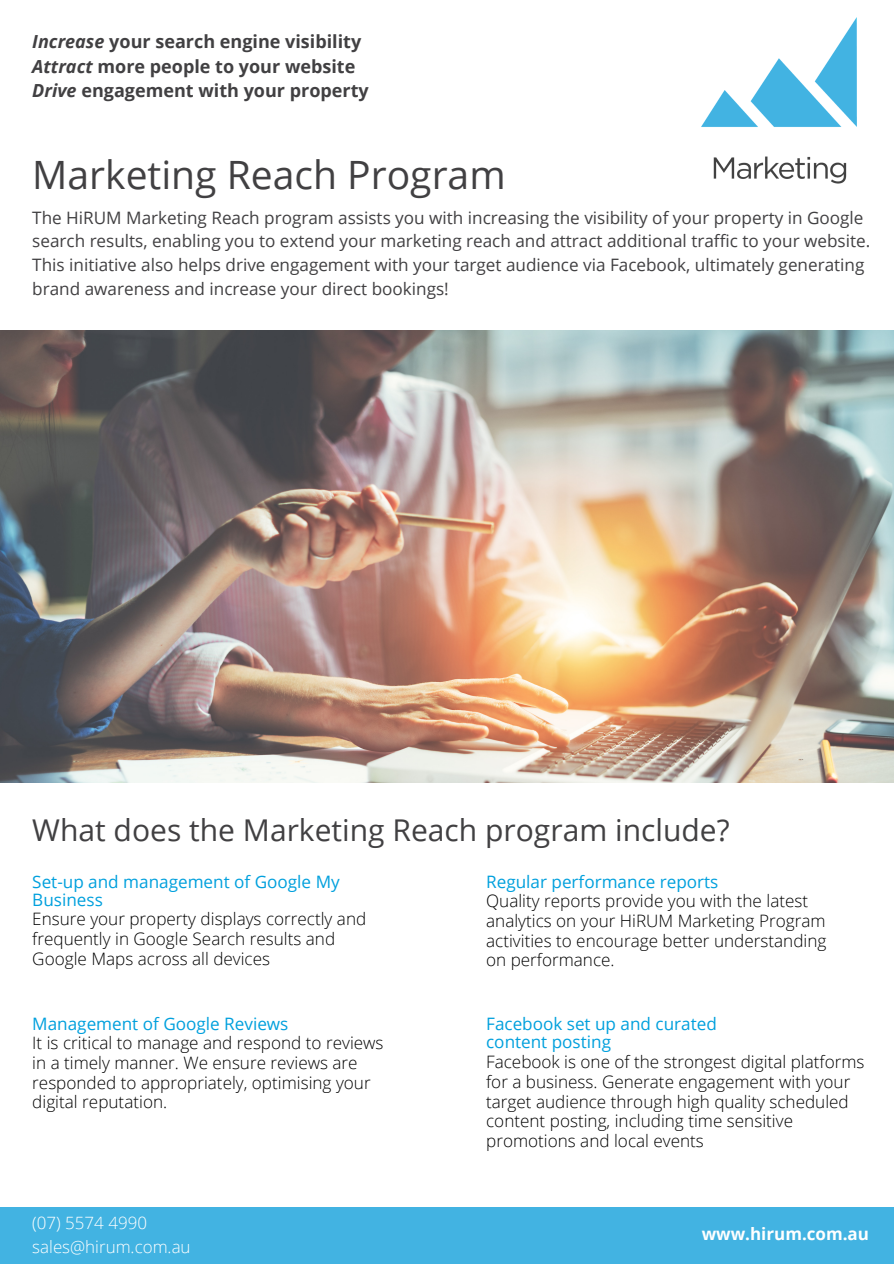
<style>
.page{position:relative;width:894px;height:1264px;background:#fff}
.page>*{position:absolute;margin:0;border:0;box-sizing:border-box;transform-origin:0 0}
.t1{font:39px "Open Sans";color:#414042}
.t2{font:30px "Open Sans";color:#414042}
.t3{font:700 18px/24.8px "Open Sans";color:#414042}
.t4{font:300 17.1px/19.6px "Open Sans";color:#000}
.t5{font:17.1px/23.7px "Open Sans";color:#414042}
.t6{font:17.1px/18.3px "Open Sans";color:#00a0dd}
.t7{font:300 16.95px/23.4px "Open Sans";color:#fff}
.t8{font:700 16.95px "Open Sans";color:#fff}
.s1{font-style:italic}
</style>
<div class="page">
<img style="left:701px;top:20px;width:154px;height:164px">
<img style="left:0;top:331px;width:893px;height:451px">
<div style="left:0;top:1206px;width:893px;height:57px;background:#42b3e2"></div>
<p class="t3" style="left:32px;top:28px;width:338px"><span class="s1">Increase</span> your search engine visibility<br><span class="s1">Attract</span> more people to your website<br><span class="s1">Drive</span> engagement with your property</p>
<h1 class="t1" style="left:32px;top:147px;width:475px">Marketing Reach Program</h1>
<p class="t5" style="left:32px;top:205px;width:839px">The HiRUM Marketing Reach program assists you with increasing the visibility of your property in Google search results, enabling you to extend your marketing reach and attract additional traffic to your website.<br>This initiative also helps drive engagement with your target audience via Facebook, ultimately generating brand awareness and increase your direct bookings!</p>
<h2 class="t2" style="left:32px;top:808px;width:698px">What does the Marketing Reach program include?</h2>
<p class="t6" style="left:32px;top:872px;width:309px">Set-up and management of Google My<br>Business</p>
<p class="t4" style="left:32px;top:909px;width:335px">Ensure your property displays correctly and frequently in Google Search results and<br>Google Maps across all devices</p>
<p class="t6" style="left:486px;top:872px;width:234px">Regular performance reports</p>
<p class="t4" style="left:486px;top:890px;width:342px">Quality reports provide you with the latest analytics on your HiRUM Marketing Program activities to encourage better understanding on performance.</p>
<p class="t6" style="left:32px;top:1014px;width:257px">Management of Google Reviews</p>
<p class="t4" style="left:32px;top:1032px;width:353px">It is critical to manage and respond to reviews in a timely manner. We ensure reviews are responded to appropriately, optimising your digital reputation.</p>
<p class="t7" style="left:32px;top:1210px;width:160px">(07) 5574 4990 sales@hirum.com.au</p>
<p class="t6" style="left:486px;top:1014px;width:232px">Facebook set up and curated content posting</p>
<p class="t4" style="left:486px;top:1051px;width:380px">Facebook is one of the strongest digital platforms for a business. Generate engagement with your target audience through high quality scheduled content posting, including time sensitive promotions and local events</p>
<p class="t8" style="left:701px;top:1222px;width:169px">www.hirum.com.au</p>
</div>
